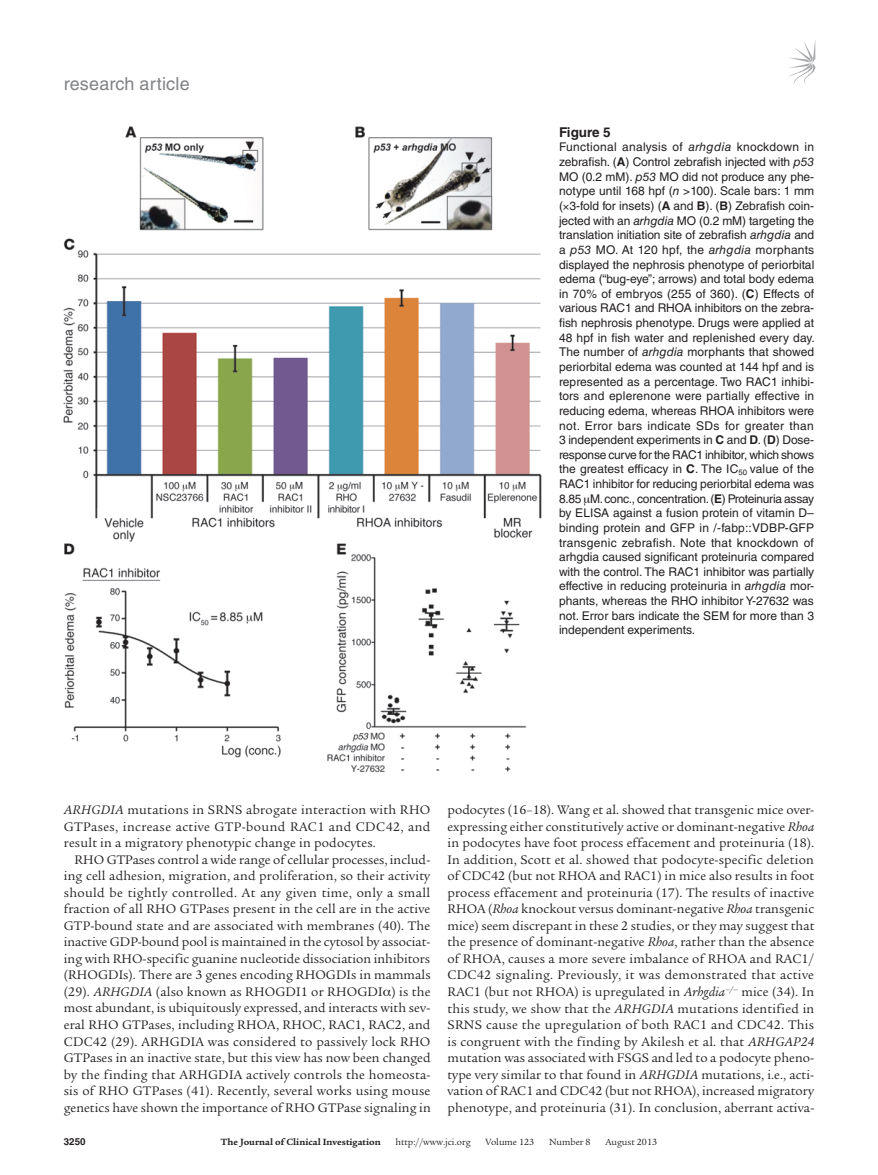
<style>
.page{position:relative;width:878px;height:1175px;background:#fff}
.page>*{position:absolute;margin:0;border:0;box-sizing:border-box;transform-origin:0 0}
.t1{font:18px "Helvetica LT Std";letter-spacing:.01em;color:#808285}
.t2{font:13.5px/16.5px "Legacy Serif Std";letter-spacing:.01em;color:#231f20;text-align:justify}
.t3{font:700 13.5px "Helvetica LT Std";color:#231f20}
.t4{font:12px/14.7px "Helvetica LT Std";color:#231f20}
.t5{font:9.75px "Legacy Serif Std";color:#231f20}
.t6{font:700 9.75px "Legacy Serif Std";color:#231f20}
.t7{font:700 9.75px "Helvetica LT Std";color:#231f20}
.s1{font-style:italic}
.s2{font-weight:700}
</style>
<div class="page">
<svg style="left:789px;top:42px;width:26px;height:43px"></svg>
<img style="left:63px;top:126px;width:479px;height:647px">
<h1 class="t1" style="left:64px;top:73px;width:127px">research article</h1>
<p class="t3" style="left:559px;top:124px;width:53px">Figure 5</p>
<p class="t4" style="left:559px;top:140px;width:257px">Functional analysis of <span class="s1">arhgdia</span> knockdown in zebrafish. (<span class="s2">A</span>) Control zebrafish injected with <span class="s1">p53<br></span>MO (0.2 mM). <span class="s1">p53</span> MO did not produce any phe&shy;notype until 168 hpf (<span class="s1">n</span> &gt;100). Scale bars: 1 mm ( 3-fold for insets) (<span class="s2">A</span> and <span class="s2">B</span>). (<span class="s2">B</span>) Zebrafish coin&shy;jected with an <span class="s1">arhgdia</span> MO (0.2 mM) targeting the translation initiation site of zebrafish <span class="s1">arhgdia</span> and a <span class="s1">p53</span> MO. At 120 hpf, the <span class="s1">arhgdia</span> morphants displayed the nephrosis phenotype of periorbital edema (“bug-eye”; arrows) and total body edema in 70% of embryos (255 of 360). (<span class="s2">C</span>) Effects of various RAC1 and RHOA inhibitors on the zebra&shy;fish nephrosis phenotype. Drugs were applied at 48 hpf in fish water and replenished every day.<br>The number of <span class="s1">arhgdia</span> morphants that showed periorbital edema was counted at 144 hpf and is represented as a percentage. Two RAC1 inhibi&shy;tors and eplerenone were partially effective in reducing edema, whereas RHOA inhibitors were not. Error bars indicate SDs for greater than 3 independent experiments in <span class="s2">C</span> and <span class="s2">D</span>. (<span class="s2">D</span>) Dose&shy;response curve for the RAC1 inhibitor, which shows the greatest efficacy in <span class="s2">C</span>. The IC<sub>50</sub> value of the RAC1 inhibitor for reducing periorbital edema was 8.85 M. conc., concentration. (<span class="s2">E</span>) Proteinuria assay by ELISA against a fusion protein of vitamin D– binding protein and GFP in /-fabp::VDBP-GFP transgenic zebrafish. Note that knockdown of arhgdia caused significant proteinuria compared with the control. The RAC1 inhibitor was partially effective in reducing proteinuria in <span class="s1">arhgdia</span> mor&shy;phants, whereas the RHO inhibitor Y-27632 was not. Error bars indicate the SEM for more than 3 independent experiments.</p>
<p class="t2" style="left:64px;top:802px;width:368px"><span class="s1">ARHGDIA</span> mutations in SRNS abrogate interaction with RHO GTPases, increase active GTP-bound RAC1 and CDC42, and result in a migratory phenotypic change in podocytes.</p>
<p class="t2" style="left:64px;top:851px;width:368px;text-indent:11px">RHO GTPases control a wide range of cellular processes, includ&shy;ing cell adhesion, migration, and proliferation, so their activity should be tightly controlled. At any given time, only a small fraction of all RHO GTPases present in the cell are in the active GTP-bound state and are associated with membranes (40). The inactive GDP-bound pool is maintained in the cytosol by associat&shy;ing with RHO-specific guanine nucleotide dissociation inhibitors (RHOGDIs). There are 3 genes encoding RHOGDIs in mammals (29). <span class="s1">ARHGDIA</span> (also known as RHOGDI1 or RHOGDI ) is the most abundant, is ubiquitously expressed, and interacts with sev&shy;eral RHO GTPases, including RHOA, RHOC, RAC1, RAC2, and CDC42 (29). ARHGDIA was considered to passively lock RHO GTPases in an inactive state, but this view has now been changed by the finding that ARHGDIA actively controls the homeosta&shy;sis of RHO GTPases (41). Recently, several works using mouse genetics have shown the importance of RHO GTPase signaling in</p>
<p class="t2" style="left:447px;top:802px;width:368px">podocytes (16–18). Wang et al. showed that transgenic mice over&shy;expressing either constitutively active or dominant-negative <span class="s1">Rhoa </span>in podocytes have foot process effacement and proteinuria (18).<br>In addition, Scott et al. showed that podocyte-specific deletion of CDC42 (but not RHOA and RAC1) in mice also results in foot process effacement and proteinuria (17). The results of inactive RHOA (<span class="s1">Rhoa</span> knockout versus dominant-negative <span class="s1">Rhoa</span> transgenic mice) seem discrepant in these 2 studies, or they may suggest that the presence of dominant-negative <span class="s1">Rhoa</span>, rather than the absence of RHOA, causes a more severe imbalance of RHOA and RAC1/ CDC42 signaling. Previously, it was demonstrated that active RAC1 (but not RHOA) is upregulated in <span class="s1">Arhgdia</span><sup>–/–</sup> mice (34). In this study, we show that the <span class="s1">ARHGDIA</span> mutations identified in SRNS cause the upregulation of both RAC1 and CDC42. This is congruent with the finding by Akilesh et al. that <span class="s1">ARHGAP24 </span>mutation was associated with FSGS and led to a podocyte pheno&shy;type very similar to that found in <span class="s1">ARHGDIA</span> mutations, i.e., acti&shy;vation of RAC1 and CDC42 (but not RHOA), increased migratory phenotype, and proteinuria (31). In conclusion, aberrant activa-</p>
<p class="t7" style="left:64px;top:1135px;width:23px">3250</p>
<p class="t6" style="left:221px;top:1135px;width:161px">The Journal of Clinical Investigation</p>
<p class="t5" style="left:395px;top:1136px;width:77px">http://www.jci.org</p>
<p class="t5" style="left:485px;top:1136px;width:50px">Volume 123</p>
<p class="t5" style="left:549px;top:1136px;width:43px">Number 8</p>
<p class="t5" style="left:605px;top:1136px;width:53px">August 2013</p>
</div>
